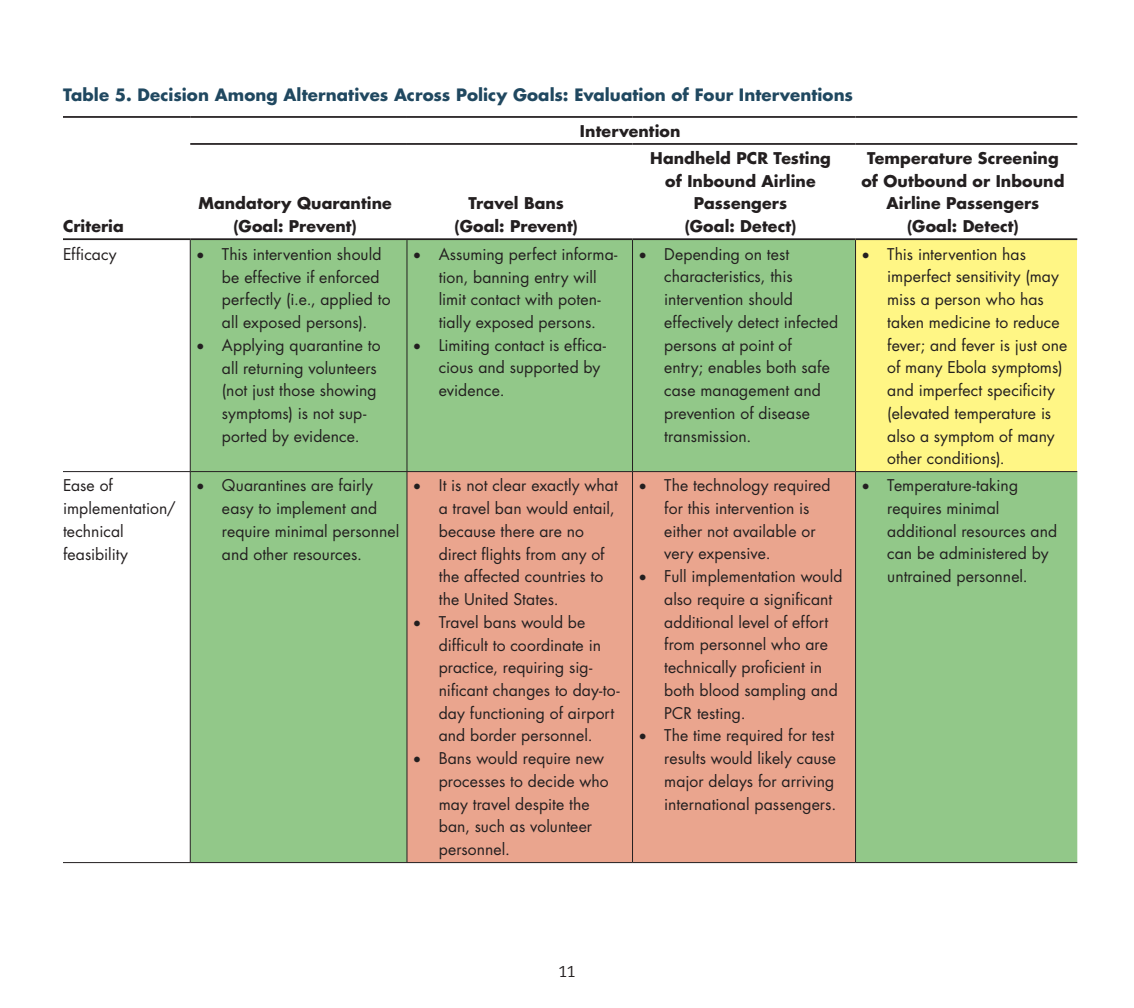
<style>
.page{position:relative;width:1134px;height:1008px;background:#fff}
.page>*{position:absolute;margin:0;border:0;box-sizing:border-box;transform-origin:0 0}
.t1{font:700 16.62px "Futura Std";letter-spacing:.005em;color:#204860}
.t2{font:15.75px/22.8px "Futura Std";letter-spacing:.005em;color:#231f20}
.t3{font:700 15.75px/22.8px "Futura Std";letter-spacing:.005em;color:#231f20;text-align:center}
.t4{font:15.75px "Caecilia LT Std";color:#231f20}
</style>
<div class="page">
<div style="left:191px;top:240px;width:886px;height:622px;background:#92c889"></div>
<div style="left:856px;top:239px;width:221px;height:233px;background:#fff685"></div>
<div style="left:408px;top:472px;width:447px;height:390px;background:#eaa58e"></div>
<hr style="left:63px;top:116px;width:127px;height:2px;background:#231f20">
<hr style="left:190px;top:116px;width:217px;height:2px;background:#231f20">
<hr style="left:407px;top:116px;width:226px;height:2px;background:#231f20">
<hr style="left:633px;top:116px;width:223px;height:2px;background:#231f20">
<hr style="left:856px;top:116px;width:221px;height:2px;background:#231f20">
<hr style="left:190px;top:143px;width:217px;height:2px;background:#231f20">
<hr style="left:407px;top:143px;width:226px;height:2px;background:#231f20">
<hr style="left:633px;top:143px;width:223px;height:2px;background:#231f20">
<hr style="left:856px;top:143px;width:221px;height:2px;background:#231f20">
<hr style="left:63px;top:238px;width:127px;height:2px;background:#231f20">
<hr style="left:190px;top:238px;width:217px;height:2px;background:#231f20">
<hr style="left:407px;top:238px;width:226px;height:2px;background:#231f20">
<hr style="left:633px;top:238px;width:223px;height:2px;background:#231f20">
<hr style="left:856px;top:238px;width:221px;height:2px;background:#231f20">
<hr style="left:190px;top:240px;width:1px;height:231px;background:#231f20">
<hr style="left:407px;top:240px;width:1px;height:231px;background:#231f20">
<hr style="left:632px;top:240px;width:1px;height:231px;background:#231f20">
<hr style="left:855px;top:240px;width:1px;height:231px;background:#231f20">
<hr style="left:63px;top:471px;width:127px;height:1px;background:#231f20">
<hr style="left:190px;top:471px;width:217px;height:1px;background:#231f20">
<hr style="left:190px;top:472px;width:1px;height:390px;background:#231f20">
<hr style="left:407px;top:471px;width:226px;height:1px;background:#231f20">
<hr style="left:407px;top:472px;width:1px;height:390px;background:#231f20">
<hr style="left:633px;top:471px;width:223px;height:1px;background:#231f20">
<hr style="left:632px;top:472px;width:1px;height:390px;background:#231f20">
<hr style="left:856px;top:471px;width:221px;height:1px;background:#231f20">
<hr style="left:855px;top:472px;width:1px;height:390px;background:#231f20">
<hr style="left:63px;top:862px;width:127px;height:1px;background:#231f20">
<hr style="left:190px;top:862px;width:217px;height:1px;background:#231f20">
<hr style="left:407px;top:862px;width:226px;height:1px;background:#231f20">
<hr style="left:633px;top:862px;width:223px;height:1px;background:#231f20">
<hr style="left:856px;top:862px;width:221px;height:1px;background:#231f20">
<p class="t1" style="left:63px;top:84px;width:792px">Table 5. Decision Among Alternatives Across Policy Goals: Evaluation of Four Interventions</p>
<p class="t3" style="left:63px;top:215px;width:62px">Criteria</p>
<p class="t3" style="left:580px;top:119px;width:102px">Intervention</p>
<p class="t3" style="left:198px;top:192px;width:195px">Mandatory Quarantine (Goal: Prevent)</p>
<p class="t3" style="left:455px;top:192px;width:125px">Travel Bans (Goal: Prevent)</p>
<p class="t3" style="left:650px;top:146px;width:182px">Handheld PCR Testing of Inbound Airline<br>Passengers<br>(Goal: Detect)</p>
<p class="t3" style="left:861px;top:146px;width:205px">Temperature Screening of Outbound or Inbound<br>Airline Passengers (Goal: Detect)</p>
<p class="t2" style="left:63px;top:243px;width:55px">Efficacy</p>
<p class="t2" style="left:222px;top:243px;width:170px;text-indent:-25px">• This intervention should be effective if enforced perfectly (i.e., applied to all exposed persons).</p>
<p class="t2" style="left:222px;top:334px;width:160px;text-indent:-25px">• Applying quarantine to all returning volunteers (not just those showing symptoms) is not sup&shy;ported by evidence.</p>
<p class="t2" style="left:414px;top:243px;width:206px;text-align:center">• Assuming perfect informa&shy;tion, banning entry will<br>limit contact with poten-<br>tially exposed persons.</p>
<p class="t2" style="left:439px;top:334px;width:169px;text-indent:-25px">• Limiting contact is effica&shy;cious and supported by evidence.</p>
<p class="t2" style="left:63px;top:474px;width:114px">Ease of implementation/ technical feasibility</p>
<p class="t2" style="left:222px;top:474px;width:179px;text-indent:-25px">• Quarantines are fairly easy to implement and require minimal personnel and other resources.</p>
<p class="t2" style="left:439px;top:474px;width:181px;text-indent:-25px">• It is not clear exactly what a travel ban would entail, because there are no direct flights from any of the affected countries to the United States.</p>
<p class="t2" style="left:439px;top:611px;width:183px;text-indent:-25px">• Travel bans would be difficult to coordinate in practice, requiring sig&shy;nificant changes to day-to&shy;day functioning of airport and border personnel.</p>
<p class="t2" style="left:439px;top:747px;width:171px;text-indent:-25px">• Bans would require new processes to decide who may travel despite the ban, such as volunteer personnel.</p>
<p class="t2" style="left:664px;top:243px;width:175px;text-indent:-25px">• Depending on test characteristics, this intervention should effectively detect infected persons at point of<br>entry; enables both safe case management and prevention of disease transmission.</p>
<p class="t2" style="left:887px;top:243px;width:182px;text-indent:-25px">• This intervention has imperfect sensitivity (may miss a person who has taken medicine to reduce fever; and fever is just one of many Ebola symptoms) and imperfect specificity (elevated temperature is also a symptom of many other conditions).</p>
<p class="t2" style="left:664px;top:474px;width:168px;text-indent:-25px">• The technology required for this intervention is either not available or very expensive.</p>
<p class="t2" style="left:664px;top:565px;width:180px;text-indent:-25px">• Full implementation would also require a significant additional level of effort from personnel who are technically proficient in both blood sampling and<br>PCR testing.</p>
<p class="t2" style="left:664px;top:724px;width:173px;text-indent:-25px">• The time required for test results would likely cause major delays for arriving international passengers.</p>
<p class="t2" style="left:887px;top:474px;width:171px;text-indent:-25px">• Temperature-taking requires minimal additional resources and can be administered by untrained personnel.</p>
<p class="t4" style="left:558px;top:962px;width:19px">11</p>
</div>
